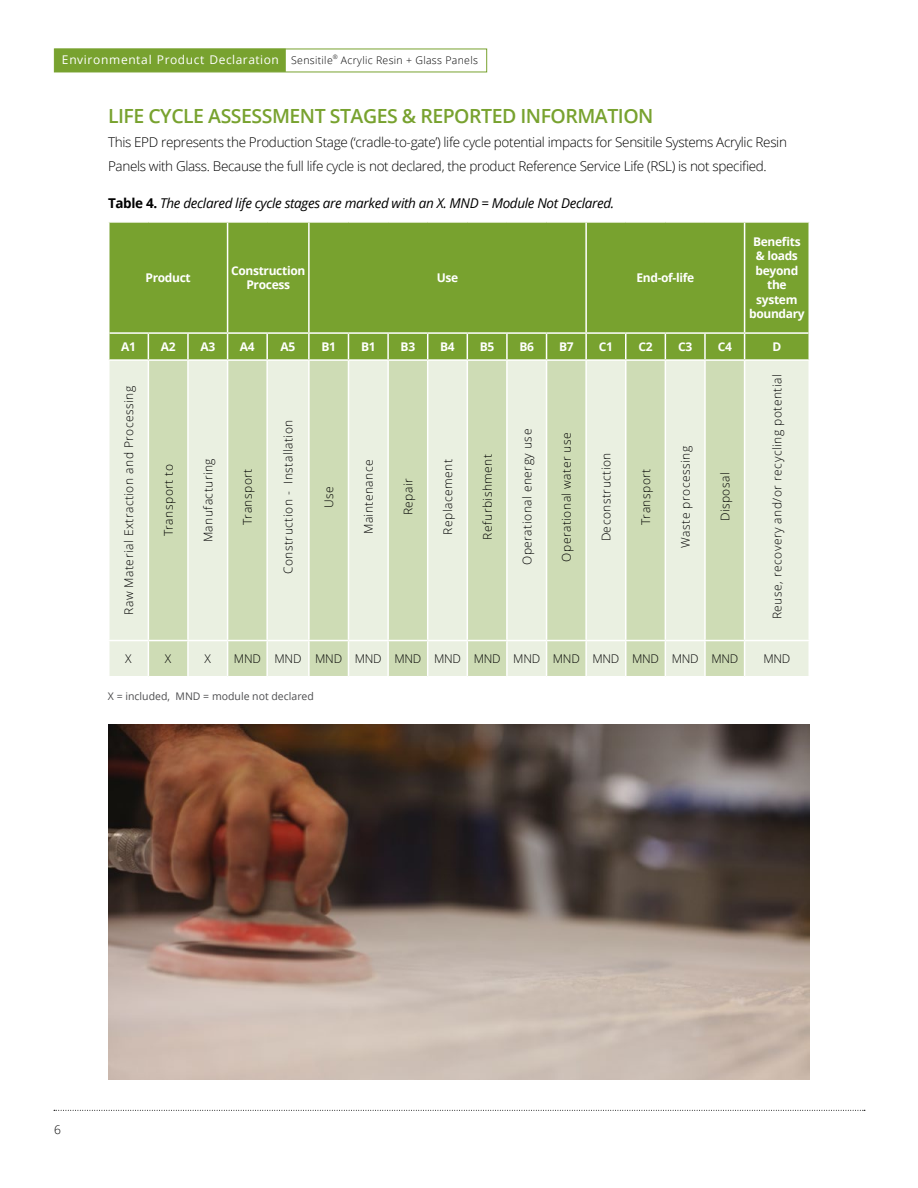
<style>
.page{position:relative;width:918px;height:1188px;background:#fff}
.page>*{position:absolute;margin:0;border:0;box-sizing:border-box;transform-origin:0 0}
.t1{font:600 19.5px "Open Sans";letter-spacing:-.025em;color:#78a22f}
.t2{font:300 13.5px/24px "Open Sans";letter-spacing:-.025em;color:#000}
.t3{font:italic 13.5px "Open Sans";letter-spacing:-.025em;color:#000}
.t4{font:300 12px "Open Sans";letter-spacing:.04em;color:#000}
.t5{font:700 12px/14.4px "Open Sans";letter-spacing:-.025em;color:#fff;text-align:center}
.t6{font:300 12px "Open Sans";letter-spacing:-.025em;color:#000}
.t7{font:300 10.5px "Open Sans";letter-spacing:.03em;color:#000}
.t8{font:10.5px "Open Sans";color:#4d4d4f}
.s1{font-weight:400;font-size:12px;color:#fff}
.s2{font-weight:700;font-style:normal}
</style>
<div class="page">
<svg style="left:54px;top:1110px;width:811px;height:1px"></svg>
<div style="left:54px;top:49px;width:232px;height:23px;background:#78a22f"></div>
<div style="left:110px;top:223px;width:698px;height:136px;background:#78a22f"></div>
<div style="left:110px;top:361px;width:698px;height:315px;background:#eaf0e1"></div>
<svg style="left:149px;top:361px;width:595px;height:315px;background:#dbe5ca"></svg>
<hr style="left:227px;top:223px;width:1px;height:109px;background:#fff">
<hr style="left:308px;top:223px;width:2px;height:109px;background:#fff">
<hr style="left:585px;top:223px;width:2px;height:109px;background:#fff">
<hr style="left:744px;top:223px;width:1px;height:109px;background:#fff">
<svg style="left:148px;top:334px;width:1px;height:25px"></svg>
<hr style="left:187px;top:334px;width:2px;height:25px;background:#fff">
<svg style="left:227px;top:334px;width:1px;height:25px"></svg>
<hr style="left:266px;top:334px;width:2px;height:25px;background:#fff">
<hr style="left:308px;top:334px;width:2px;height:25px;background:#fff">
<svg style="left:348px;top:334px;width:1px;height:25px"></svg>
<hr style="left:387px;top:334px;width:2px;height:25px;background:#fff">
<svg style="left:427px;top:334px;width:1px;height:25px"></svg>
<svg style="left:467px;top:334px;width:1px;height:25px"></svg>
<hr style="left:506px;top:334px;width:2px;height:25px;background:#fff">
<svg style="left:546px;top:334px;width:1px;height:25px"></svg>
<hr style="left:585px;top:334px;width:2px;height:25px;background:#fff">
<hr style="left:625px;top:334px;width:2px;height:25px;background:#fff">
<svg style="left:665px;top:334px;width:1px;height:25px"></svg>
<hr style="left:704px;top:334px;width:2px;height:25px;background:#fff">
<svg style="left:744px;top:334px;width:1px;height:25px"></svg>
<hr style="left:110px;top:332px;width:38px;height:2px;background:#fff">
<hr style="left:148px;top:332px;width:40px;height:2px;background:#fff">
<hr style="left:188px;top:332px;width:40px;height:2px;background:#fff">
<hr style="left:228px;top:332px;width:39px;height:2px;background:#fff">
<hr style="left:267px;top:332px;width:42px;height:2px;background:#fff">
<hr style="left:309px;top:332px;width:39px;height:2px;background:#fff">
<hr style="left:348px;top:332px;width:40px;height:2px;background:#fff">
<hr style="left:388px;top:332px;width:40px;height:2px;background:#fff">
<hr style="left:428px;top:332px;width:39px;height:2px;background:#fff">
<hr style="left:467px;top:332px;width:40px;height:2px;background:#fff">
<hr style="left:507px;top:332px;width:40px;height:2px;background:#fff">
<hr style="left:547px;top:332px;width:39px;height:2px;background:#fff">
<hr style="left:586px;top:332px;width:40px;height:2px;background:#fff">
<hr style="left:626px;top:332px;width:39px;height:2px;background:#fff">
<hr style="left:665px;top:332px;width:40px;height:2px;background:#fff">
<hr style="left:705px;top:332px;width:40px;height:2px;background:#fff">
<hr style="left:745px;top:332px;width:63px;height:2px;background:#fff">
<hr style="left:108px;top:640px;width:40px;height:1px;background:#fff">
<hr style="left:148px;top:361px;width:1px;height:279px;background:#fff">
<hr style="left:187px;top:361px;width:2px;height:279px;background:#fff">
<hr style="left:308px;top:361px;width:2px;height:279px;background:#fff">
<hr style="left:348px;top:361px;width:1px;height:279px;background:#fff">
<hr style="left:387px;top:361px;width:2px;height:279px;background:#fff">
<hr style="left:427px;top:361px;width:1px;height:279px;background:#fff">
<hr style="left:467px;top:361px;width:1px;height:279px;background:#fff">
<hr style="left:506px;top:361px;width:2px;height:279px;background:#fff">
<hr style="left:546px;top:361px;width:1px;height:279px;background:#fff">
<hr style="left:585px;top:361px;width:2px;height:279px;background:#fff">
<hr style="left:625px;top:361px;width:2px;height:279px;background:#fff">
<hr style="left:665px;top:361px;width:1px;height:279px;background:#fff">
<hr style="left:704px;top:361px;width:2px;height:279px;background:#fff">
<hr style="left:744px;top:361px;width:1px;height:279px;background:#fff">
<hr style="left:148px;top:640px;width:40px;height:1px;background:#fff">
<hr style="left:148px;top:641px;width:1px;height:35px;background:#fff">
<hr style="left:188px;top:640px;width:40px;height:1px;background:#fff">
<hr style="left:187px;top:641px;width:2px;height:35px;background:#fff">
<hr style="left:227px;top:641px;width:1px;height:35px;background:#fff">
<hr style="left:267px;top:640px;width:42px;height:1px;background:#fff">
<hr style="left:266px;top:641px;width:2px;height:35px;background:#fff">
<hr style="left:309px;top:640px;width:39px;height:1px;background:#fff">
<hr style="left:308px;top:641px;width:2px;height:35px;background:#fff">
<hr style="left:348px;top:640px;width:40px;height:1px;background:#fff">
<hr style="left:348px;top:641px;width:1px;height:35px;background:#fff">
<hr style="left:388px;top:640px;width:40px;height:1px;background:#fff">
<hr style="left:387px;top:641px;width:2px;height:35px;background:#fff">
<hr style="left:428px;top:640px;width:39px;height:1px;background:#fff">
<hr style="left:427px;top:641px;width:1px;height:35px;background:#fff">
<hr style="left:467px;top:640px;width:40px;height:1px;background:#fff">
<hr style="left:467px;top:641px;width:1px;height:35px;background:#fff">
<hr style="left:507px;top:640px;width:40px;height:1px;background:#fff">
<hr style="left:506px;top:641px;width:2px;height:35px;background:#fff">
<hr style="left:547px;top:640px;width:39px;height:1px;background:#fff">
<hr style="left:546px;top:641px;width:1px;height:35px;background:#fff">
<hr style="left:586px;top:640px;width:40px;height:1px;background:#fff">
<hr style="left:585px;top:641px;width:2px;height:35px;background:#fff">
<hr style="left:626px;top:640px;width:39px;height:1px;background:#fff">
<hr style="left:625px;top:641px;width:2px;height:35px;background:#fff">
<hr style="left:665px;top:640px;width:40px;height:1px;background:#fff">
<hr style="left:665px;top:641px;width:1px;height:35px;background:#fff">
<hr style="left:705px;top:640px;width:40px;height:1px;background:#fff">
<hr style="left:704px;top:641px;width:2px;height:35px;background:#fff">
<hr style="left:745px;top:640px;width:65px;height:1px;background:#fff">
<hr style="left:744px;top:641px;width:1px;height:35px;background:#fff">
<hr style="left:227px;top:361px;width:1px;height:279px;background:#fff">
<hr style="left:266px;top:361px;width:2px;height:279px;background:#fff">
<hr style="left:228px;top:640px;width:39px;height:1px;background:#fff">
<img style="left:108px;top:725px;width:701px;height:355px">
<p class="t7" style="left:62px;top:53px;width:417px"><span class="s1">Environmental Product Declaration</span> Sensitile<sup>®</sup> Acrylic Resin + Glass Panels</p>
<h1 class="t1" style="left:108px;top:102px;width:547px">LIFE CYCLE ASSESSMENT STAGES &amp; REPORTED INFORMATION</h1>
<p class="t2" style="left:108px;top:130px;width:680px">This EPD represents the Production Stage (‘cradle-to-gate’) life cycle potential impacts for Sensitile Systems Acrylic Resin<br>Panels with Glass. Because the full life cycle is not declared, the product Reference Service Life (RSL) is not specified.</p>
<p class="t3" style="left:108px;top:194px;width:508px"><span class="s2">Table 4.</span> The declared life cycle stages are marked with an X. MND = Module Not Declared.</p>
<p class="t5" style="left:145px;top:270px;width:47px">Product</p>
<p class="t5" style="left:231px;top:263px;width:76px">Construction<br>Process</p>
<p class="t5" style="left:437px;top:270px;width:23px">Use</p>
<p class="t5" style="left:636px;top:270px;width:59px">End-of-life</p>
<p class="t5" style="left:749px;top:234px;width:57px">Benefits &amp; loads beyond the system boundary</p>
<p class="t5" style="left:121px;top:339px;width:16px">A1</p>
<p class="t5" style="left:161px;top:339px;width:16px">A2</p>
<p class="t5" style="left:200px;top:339px;width:16px">A3</p>
<p class="t5" style="left:240px;top:339px;width:16px">A4</p>
<p class="t5" style="left:281px;top:339px;width:16px">A5</p>
<p class="t5" style="left:321px;top:339px;width:16px">B1</p>
<p class="t5" style="left:361px;top:339px;width:16px">B1</p>
<p class="t5" style="left:401px;top:339px;width:16px">B3</p>
<p class="t5" style="left:440px;top:339px;width:16px">B4</p>
<p class="t5" style="left:480px;top:339px;width:16px">B5</p>
<p class="t5" style="left:519px;top:339px;width:16px">B6</p>
<p class="t5" style="left:559px;top:339px;width:16px">B7</p>
<p class="t5" style="left:599px;top:339px;width:16px">C1</p>
<p class="t5" style="left:639px;top:339px;width:16px">C2</p>
<p class="t5" style="left:678px;top:339px;width:16px">C3</p>
<p class="t5" style="left:718px;top:339px;width:16px">C4</p>
<p class="t5" style="left:773px;top:339px;width:10px">D</p>
<p class="t4" style="left:121px;top:615px;width:231px;rotate:-90deg">Raw Material Extraction and Processing</p>
<p class="t4" style="left:769px;top:619px;width:246px;rotate:-90deg">Reuse, recovery and/or recycling potential</p>
<p class="t4" style="left:280px;top:574px;width:156px;rotate:-90deg">Construction - Installation</p>
<p class="t4" style="left:519px;top:565px;width:138px;rotate:-90deg">Operational energy use</p>
<p class="t4" style="left:558px;top:562px;width:131px;rotate:-90deg">Operational water use</p>
<p class="t4" style="left:677px;top:548px;width:103px;rotate:-90deg">Waste processing</p>
<p class="t4" style="left:598px;top:541px;width:91px;rotate:-90deg">Deconstruction</p>
<p class="t4" style="left:440px;top:535px;width:77px;rotate:-90deg">Replacement</p>
<p class="t4" style="left:479px;top:540px;width:87px;rotate:-90deg">Refurbishment</p>
<p class="t4" style="left:160px;top:536px;width:74px;rotate:-90deg">Transport to</p>
<p class="t4" style="left:200px;top:542px;width:86px;rotate:-90deg">Manufacturing</p>
<p class="t4" style="left:239px;top:525px;width:58px;rotate:-90deg">Transport</p>
<p class="t4" style="left:360px;top:534px;width:76px;rotate:-90deg">Maintenance</p>
<p class="t4" style="left:638px;top:525px;width:58px;rotate:-90deg">Transport</p>
<p class="t4" style="left:717px;top:521px;width:50px;rotate:-90deg">Disposal</p>
<p class="t4" style="left:400px;top:515px;width:38px;rotate:-90deg">Repair</p>
<p class="t4" style="left:321px;top:508px;width:23px;rotate:-90deg">Use</p>
<p class="t4" style="left:125px;top:651px;width:8px">X</p>
<p class="t4" style="left:165px;top:651px;width:8px">X</p>
<p class="t4" style="left:205px;top:651px;width:8px">X</p>
<p class="t6" style="left:234px;top:651px;width:506px">MND MND MND MND MND MND MND MND MND MND MND MND MND</p>
<p class="t4" style="left:764px;top:651px;width:28px">MND</p>
<p class="t8" style="left:108px;top:689px;width:207px">X = included, MND = module not declared</p>
<p class="t4" style="left:54px;top:1121px;width:8px">6</p>
</div>
